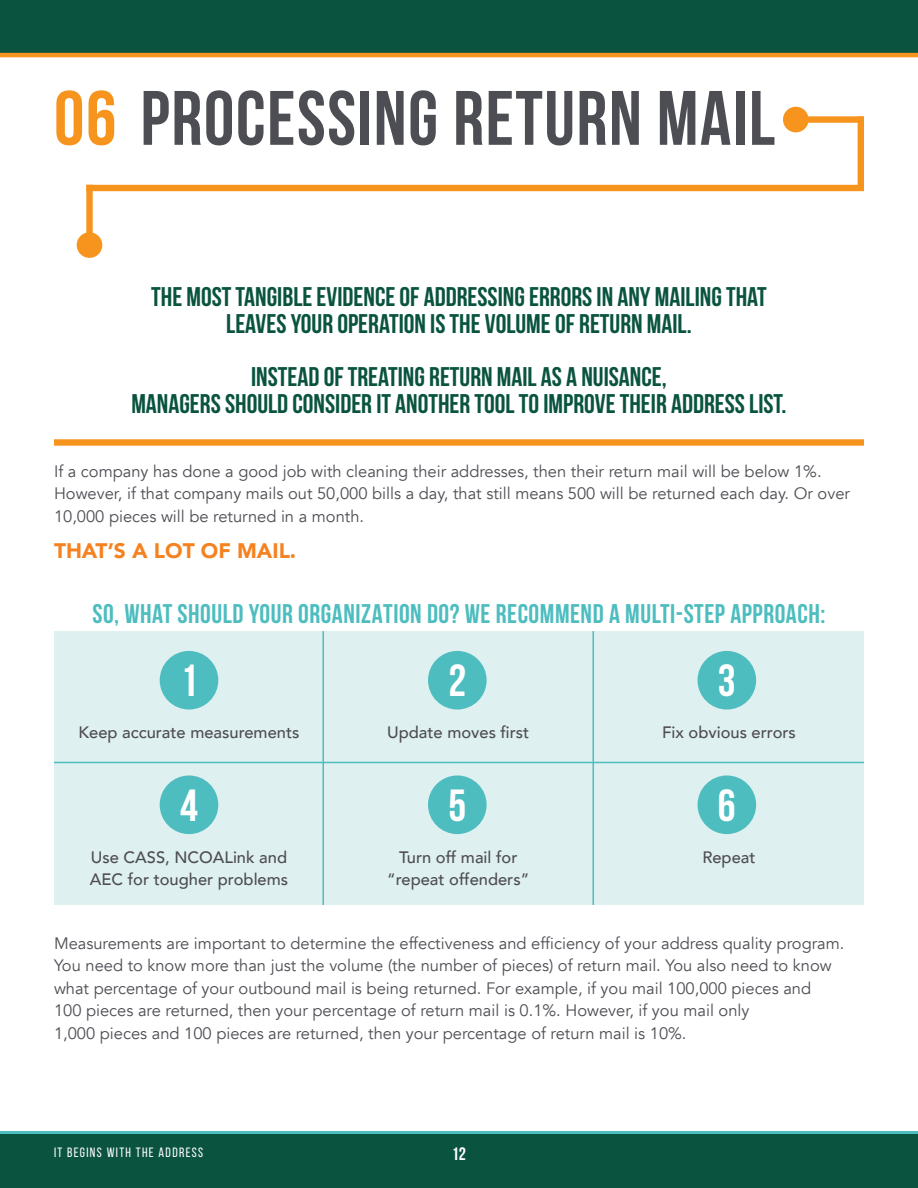
<style>
.page{position:relative;width:918px;height:1188px;background:#fff}
.page>*{position:absolute;margin:0;border:0;box-sizing:border-box;transform-origin:0 0}
.t1{font:700 76.95px "Bebas Neue";letter-spacing:.02em;color:#4d4d54}
.t2{font:700 45px "Bebas Neue";color:#fff}
.t3{font:700 27px/27px "Bebas Neue";color:#09533f;text-align:center}
.t4{font:700 27px "Bebas Neue";letter-spacing:.02em;color:#4dbdbf}
.t5{font:900 21px "Avenir";color:#f58220}
.t6{font:700 18px "Bebas Neue";color:#fff}
.t7{font:16.5px/22.5px "Avenir";color:#4d4d54}
.t8{font:500 16.5px/22.5px "Avenir";color:#4d4d54}
.t9{font:13.5px "Bebas Neue";letter-spacing:.1em;color:#fff}
.s1{color:#f7941e}
</style>
<div class="page">
<div style="left:0;top:1134px;width:918px;height:54px;background:#09533f"></div>
<hr style="left:0;top:1131px;width:918px;height:3px;background:#4dbdbf">
<div style="left:0;top:0;width:918px;height:54px;background:#09533f"></div>
<hr style="left:0;top:53px;width:918px;height:4px;background:#f7941e">
<div style="left:796px;top:116px;width:68px;height:7px;background:#f7941e"></div>
<div style="left:783px;top:107px;width:26px;height:25px;background:#f7941e;border-radius:50%"></div>
<div style="left:858px;top:116px;width:6px;height:72px;background:#f7941e"></div>
<div style="left:86px;top:185px;width:778px;height:6px;background:#f7941e"></div>
<div style="left:86px;top:185px;width:7px;height:60px;background:#f7941e"></div>
<div style="left:77px;top:232px;width:25px;height:26px;background:#f7941e;border-radius:50%"></div>
<div style="left:54px;top:439px;width:810px;height:7px;background:#f7941e"></div>
<div style="left:54px;top:631px;width:810px;height:274px;background:#dff0f0"></div>
<div style="left:160px;top:651px;width:58px;height:59px;background:#4dbdbf;border-radius:50%"></div>
<div style="left:428px;top:651px;width:59px;height:59px;background:#4dbdbf;border-radius:50%"></div>
<div style="left:698px;top:651px;width:58px;height:59px;background:#4dbdbf;border-radius:50%"></div>
<hr style="left:592px;top:631px;width:2px;height:274px;background:#4dbdbf">
<hr style="left:322px;top:631px;width:2px;height:274px;background:#4dbdbf">
<div style="left:160px;top:775px;width:58px;height:59px;background:#4dbdbf;border-radius:50%"></div>
<div style="left:428px;top:775px;width:59px;height:59px;background:#4dbdbf;border-radius:50%"></div>
<div style="left:698px;top:775px;width:58px;height:59px;background:#4dbdbf;border-radius:50%"></div>
<hr style="left:54px;top:762px;width:810px;height:1px;background:#4dbdbf">
<h1 class="t1" style="left:54px;top:76px;width:723px"><span class="s1">06</span> PROCESSING RETURN MAIL</h1>
<h3 class="t3" style="left:151px;top:283px;width:617px">THE MOST TANGIBLE EVIDENCE OF ADDRESSING ERRORS IN ANY MAILING THAT<br>LEAVES YOUR OPERATION IS THE VOLUME OF RETURN MAIL.</h3>
<h3 class="t3" style="left:131px;top:363px;width:657px">INSTEAD OF TREATING RETURN MAIL AS A NUISANCE,<br>MANAGERS SHOULD CONSIDER IT ANOTHER TOOL TO IMPROVE THEIR ADDRESS LIST.</h3>
<p class="t7" style="left:54px;top:460px;width:798px">If a company has done a good job with cleaning their addresses, then their return mail will be below 1%.<br>However, if that company mails out 50,000 bills a day, that still means 500 will be returned each day. Or over<br>10,000 pieces will be returned in a month.</p>
<p class="t5" style="left:54px;top:533px;width:244px">THAT’S A LOT OF MAIL.</p>
<h3 class="t4" style="left:93px;top:598px;width:734px">SO, WHAT SHOULD YOUR ORGANIZATION DO? WE RECOMMEND A MULTI-STEP APPROACH:</h3>
<h2 class="t2" style="left:180px;top:656px;width:19px">1</h2>
<h2 class="t2" style="left:448px;top:656px;width:19px">2</h2>
<h2 class="t2" style="left:718px;top:656px;width:19px">3</h2>
<p class="t8" style="left:79px;top:720px;width:222px">Keep accurate measurements</p>
<p class="t8" style="left:387px;top:720px;width:144px">Update moves first</p>
<p class="t8" style="left:662px;top:720px;width:135px">Fix obvious errors</p>
<h2 class="t2" style="left:180px;top:781px;width:19px">4</h2>
<h2 class="t2" style="left:448px;top:781px;width:19px">5</h2>
<h2 class="t2" style="left:718px;top:781px;width:19px">6</h2>
<p class="t8" style="left:90px;top:845px;width:200px">Use CASS, NCOALink and<br>AEC for tougher problems</p>
<p class="t8" style="left:387px;top:845px;width:144px;text-align:center">Turn off mail for “repeat offenders”</p>
<p class="t8" style="left:702px;top:845px;width:55px">Repeat</p>
<p class="t7" style="left:54px;top:932px;width:792px">Measurements are important to determine the effectiveness and efficiency of your address quality program.<br>You need to know more than just the volume (the number of pieces) of return mail. You also need to know what percentage of your outbound mail is being returned. For example, if you mail 100,000 pieces and<br>100 pieces are returned, then your percentage of return mail is 0.1%. However, if you mail only<br>1,000 pieces and 100 pieces are returned, then your percentage of return mail is 10%.</p>
<p class="t9" style="left:54px;top:1145px;width:151px">IT BEGINS WITH THE ADDRESS</p>
<p class="t6" style="left:452px;top:1144px;width:16px">12</p>
</div>
